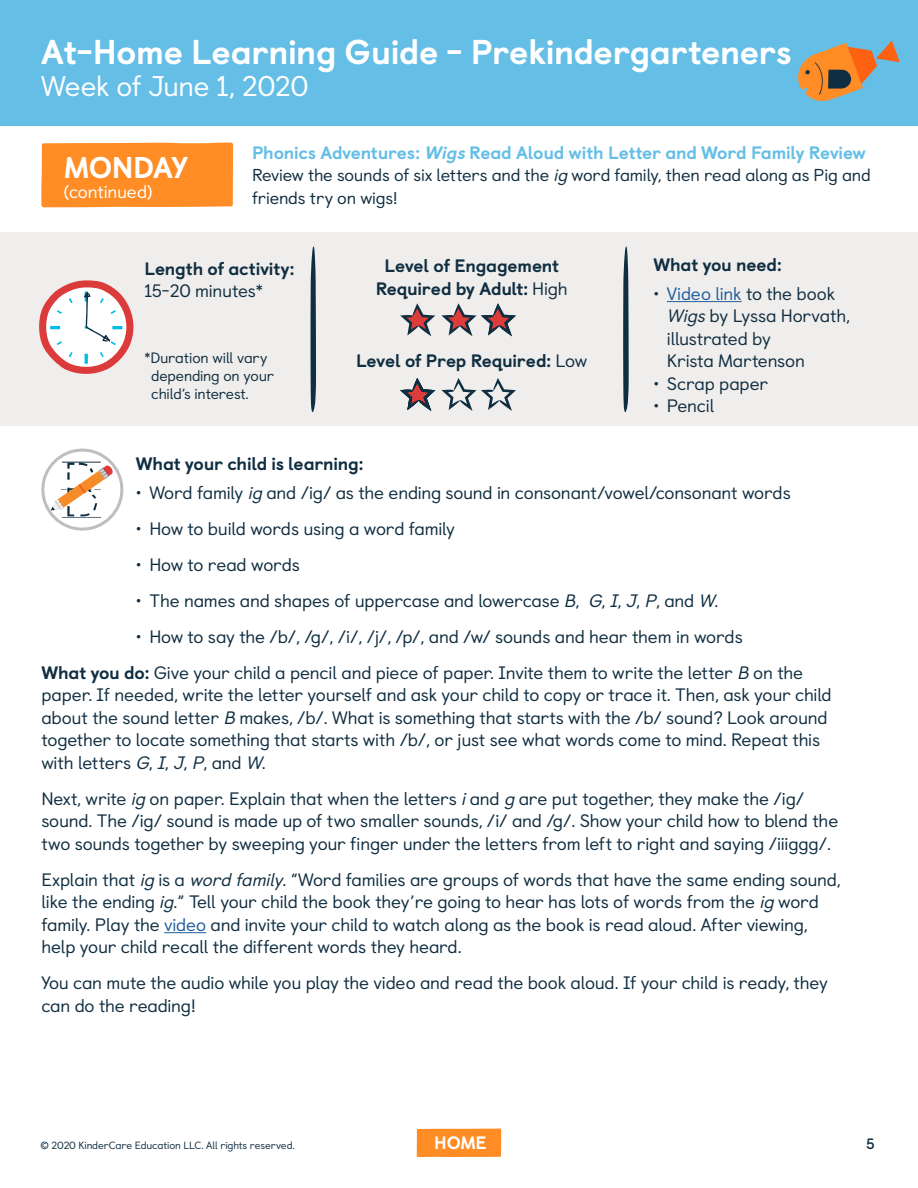
<style>
.page{position:relative;width:918px;height:1188px;background:#fff}
.page>*{position:absolute;margin:0;border:0;box-sizing:border-box;transform-origin:0 0}
.t1{font:67.05px "Abc Print Dotted Lined";color:#0c2e40}
.t2{font:800 34.5px "Castledown";letter-spacing:-.01em;color:#fff}
.t3{font:800 30px "Castledown";letter-spacing:-.025em;color:#fff}
.t4{font:28.5px "Castledown";letter-spacing:-.015em;color:#fff}
.t5{font:18px/22.5px "Castledown";letter-spacing:-.015em;color:#102e41}
.t6{font:800 18px/22.5px "Castledown";letter-spacing:-.015em;color:#102e41;text-align:center}
.t7{font:800 18px "Castledown";letter-spacing:-.015em;color:#64bee6}
.t8{font:18px "Castledown";letter-spacing:-.01em;color:#fff}
.t9{font:800 18px "Castledown";color:#fff}
.t10{font:17.25px/22.5px "Castledown";letter-spacing:-.01em;color:#102e41}
.t11{font:15px/18px "Castledown";letter-spacing:-.015em;color:#102e41}
.t12{font:700 15px "Castledown";color:#102e41}
.t13{font:10.5px "Castledown";letter-spacing:-.01em;color:#102e41}
.s1{font-style:italic}
.s2{font-weight:400}
.s3{color:#215e9e}
.s4{font-weight:800}
</style>
<div class="page">
<div style="left:417px;top:1129px;width:84px;height:28px;background:#ff8c24"></div>
<div style="left:0;top:0;width:918px;height:125px;background:#64bee6"></div>
<svg style="left:798px;top:40px;width:102px;height:61px"></svg>
<hr style="left:164px;top:932px;width:42px;height:1px;background:#215e9e">
<div style="left:41px;top:143px;width:192px;height:64px;background:#ff8c24"></div>
<svg style="left:51px;top:465px;width:62px;height:45px"></svg>
<div style="left:41px;top:449px;width:82px;height:82px;border:3px solid #bebebe;border-radius:50%"></div>
<div style="left:0;top:233px;width:918px;height:193px;background:#f0eeec"></div>
<hr style="left:667px;top:301px;width:75px;height:1px;background:#215e9e">
<svg style="left:310px;top:246px;width:6px;height:167px"></svg>
<svg style="left:623px;top:246px;width:6px;height:167px"></svg>
<svg style="left:400px;top:303px;width:35px;height:33px"></svg>
<svg style="left:400px;top:378px;width:35px;height:33px"></svg>
<svg style="left:441px;top:303px;width:75px;height:33px"></svg>
<svg style="left:441px;top:378px;width:75px;height:33px"></svg>
<svg style="left:39px;top:280px;width:94px;height:94px"></svg>
<h2 class="t2" style="left:41px;top:24px;width:752px">At-Home Learning Guide - Prekindergarteners</h2>
<h3 class="t4" style="left:41px;top:63px;width:269px">Week of June 1, 2020</h3>
<h3 class="t3" style="left:64px;top:143px;width:126px">MONDAY</h3>
<p class="t8" style="left:64px;top:177px;width:90px">(continued)</p>
<p class="t7" style="left:252px;top:138px;width:616px">Phonics Adventures: <span class="s1">Wigs</span>Read Aloud with Letter and Word Family Review</p>
<p class="t10" style="left:252px;top:163px;width:620px">Review the sounds of six letters and the <span class="s1">ig</span> word family, then read along as Pig and friends try on wigs!</p>
<p class="t6" style="left:144px;top:256px;width:152px">Length of activity:</p>
<p class="t5" style="left:144px;top:278px;width:120px">15-20 minutes*</p>
<p class="t11" style="left:151px;top:347px;width:124px;text-indent:-7px">*Duration will vary depending on your child’s interest.</p>
<p class="t6" style="left:376px;top:253px;width:194px">Level of Engagement<br>Required by Adult: <span class="s2">High</span></p>
<p class="t6" style="left:356px;top:347px;width:233px">Level of Prep Required: <span class="s2">Low</span></p>
<p class="t6" style="left:653px;top:252px;width:130px">What you need:</p>
<p class="t5" style="left:667px;top:281px;width:185px;text-indent:-13px">• <span class="s3">Video link</span> to the book<br><span class="s1">Wigs</span>by Lyssa Horvath, illustrated by<br>Krista Martenson</p>
<p class="t5" style="left:653px;top:371px;width:116px">• Scrap paper</p>
<p class="t5" style="left:653px;top:393px;width:63px">• Pencil</p>
<p class="t6" style="left:136px;top:451px;width:229px">What your child is learning:</p>
<p class="t5" style="left:136px;top:480px;width:657px">• Word family <span class="s1">ig</span> and /ig/ as the ending sound in consonant/vowel/consonant words</p>
<p class="t5" style="left:136px;top:516px;width:321px">• How to build words using a word family</p>
<p class="t5" style="left:136px;top:552px;width:166px">• How to read words</p>
<p class="t5" style="left:136px;top:588px;width:585px">• The names and shapes of uppercase and lowercase <span class="s1">B</span>, <span class="s1">G</span>, <span class="s1">I</span>, <span class="s1">J</span>, <span class="s1">P</span>, and <span class="s1">W</span>.</p>
<p class="t5" style="left:41px;top:617px;width:763px;line-height:36px;text-indent:94px">• How to say the /b/, /g/, /i/, /j/, /p/, and /w/ sounds and hear them in words<br><span class="s4">What you do:</span> Give your child a pencil and piece of paper. Invite them to write the letter <span class="s1">B</span> on the</p>
<p class="t5" style="left:41px;top:682px;width:792px">paper. If needed, write the letter yourself and ask your child to copy or trace it. Then, ask your child about the sound letter <span class="s1">B</span> makes, /b/. What is something that starts with the /b/ sound? Look around together to locate something that starts with /b/, or just see what words come to mind. Repeat this with letters <span class="s1">G</span>, <span class="s1">I</span>, <span class="s1">J</span>, <span class="s1">P</span>, and <span class="s1">W</span>.</p>
<p class="t5" style="left:41px;top:786px;width:798px">Next, write <span class="s1">ig</span> on paper. Explain that when the letters <span class="s1">i</span>and <span class="s1">g</span> are put together, they make the /ig/ sound. The /ig/ sound is made up of two smaller sounds, /i/ and /g/. Show your child how to blend the two sounds together by sweeping your finger under the letters from left to right and saying /iiiggg/.</p>
<p class="t5" style="left:41px;top:867px;width:801px">Explain that <span class="s1">ig</span> is a <span class="s1">word family</span>. “Word families are groups of words that have the same ending sound, like the ending <span class="s1">ig</span>.” Tell your child the book they’re going to hear has lots of words from the <span class="s1">ig</span> word family. Play the <span class="s3">video</span> and invite your child to watch along as the book is read aloud. After viewing, help your child recall the different words they heard.</p>
<p class="t5" style="left:41px;top:970px;width:788px">You can mute the audio while you play the video and read the book aloud. If your child is ready, they can do the reading!</p>
<h1 class="t1" style="left:63px;top:453px;width:39px">B</h1>
<p class="t13" style="left:40px;top:1137px;width:256px">© 2020 KinderCare Education LLC. All rights reserved.</p>
<p class="t9" style="left:434px;top:1128px;width:54px">HOME</p>
<p class="t12" style="left:866px;top:1132px;width:10px">5</p>
</div>
